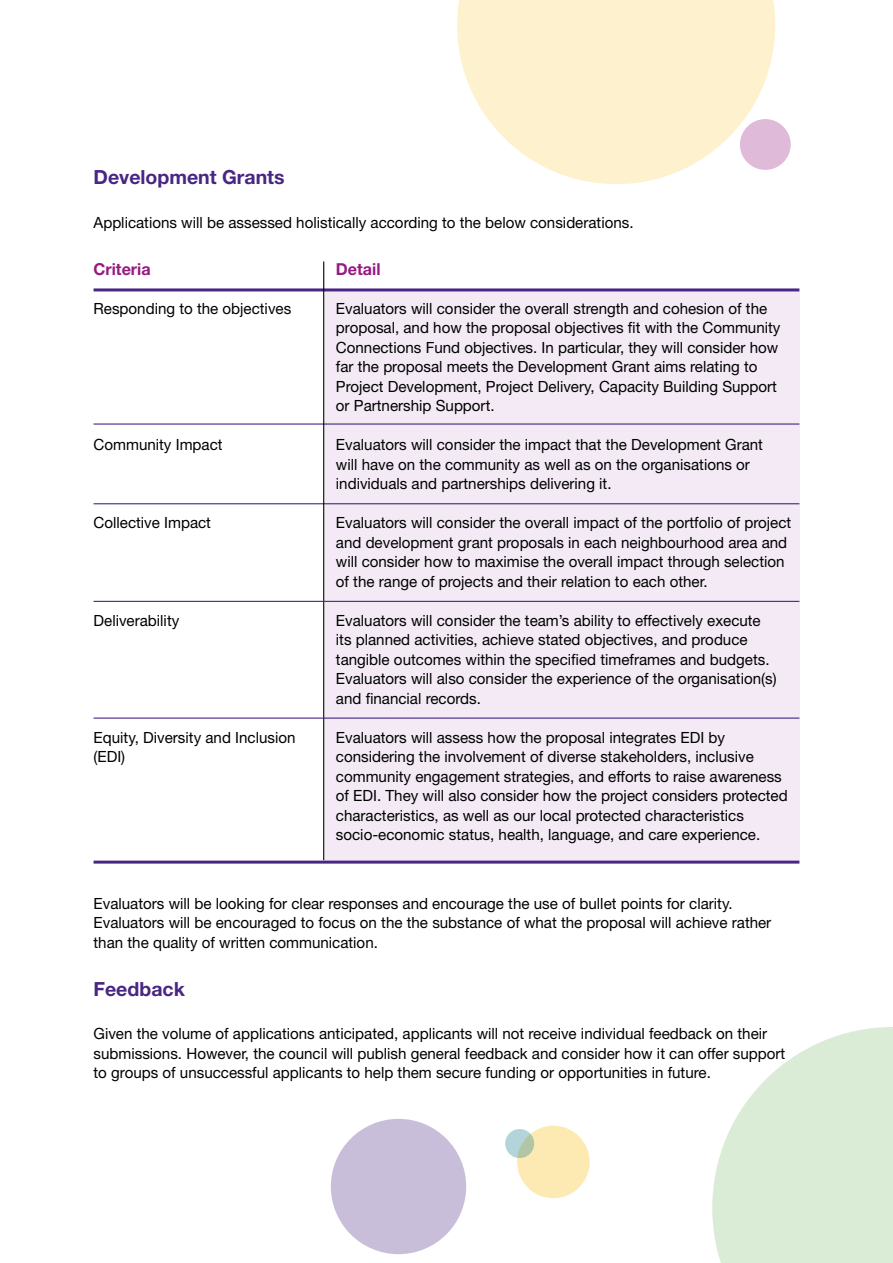
<style>
.page{position:relative;width:893px;height:1263px;background:#fff}
.page>*{position:absolute;margin:0;border:0;box-sizing:border-box;transform-origin:0 0}
.t1{font:700 19.5px "Helvetica Neue LT Std";color:#482683}
.t2{font:700 16.5px "Helvetica Neue LT Std";color:#951b81}
.t3{font:15.45px/19.5px "Helvetica Neue LT Std";color:#000}
</style>
<div class="page">
<div style="left:325px;top:291px;width:474px;height:570px;background:#f3eaf5"></div>
<hr style="left:94px;top:288px;width:705px;height:3px;background:#482683">
<hr style="left:94px;top:861px;width:705px;height:3px;background:#482683">
<hr style="left:94px;top:423px;width:705px;height:2px;background:#482683">
<hr style="left:94px;top:503px;width:705px;height:1px;background:#482683">
<svg style="left:712px;top:1027px;width:181px;height:236px"></svg>
<div style="left:517px;top:1125px;width:73px;height:73px;background:#fdeab3;border-radius:50%"></div>
<svg style="left:505px;top:1129px;width:29px;height:29px"></svg>
<div style="left:331px;top:1119px;width:135px;height:135px;background:#c8beda;border-radius:50%"></div>
<hr style="left:323px;top:261px;width:1px;height:599px;background:#000">
<svg style="left:457px;top:0;width:318px;height:184px;fill:#fef1cd"></svg>
<div style="left:740px;top:119px;width:51px;height:51px;background:#dfbbd9;border-radius:50%"></div>
<hr style="left:94px;top:601px;width:705px;height:1px;background:#482683">
<hr style="left:94px;top:717px;width:705px;height:2px;background:#482683">
<p class="t1" style="left:94px;top:165px;width:193px">Development Grants</p>
<p class="t3" style="left:94px;top:212px;width:542px">Applications will be assessed holistically according to the below considerations.</p>
<p class="t2" style="left:94px;top:259px;width:59px">Criteria</p>
<p class="t2" style="left:336px;top:259px;width:46px">Detail</p>
<p class="t3" style="left:94px;top:298px;width:199px">Responding to the objectives</p>
<p class="t3" style="left:336px;top:298px;width:446px">Evaluators will consider the overall strength and cohesion of the proposal, and how the proposal objectives fit with the Community Connections Fund objectives. In particular, they will consider how far the proposal meets the Development Grant aims relating to Project Development, Project Delivery, Capacity Building Support or Partnership Support.</p>
<p class="t3" style="left:94px;top:435px;width:131px">Community Impact</p>
<p class="t3" style="left:336px;top:435px;width:429px">Evaluators will consider the impact that the Development Grant will have on the community as well as on the organisations or individuals and partnerships delivering it.</p>
<p class="t3" style="left:94px;top:513px;width:119px">Collective Impact</p>
<p class="t3" style="left:336px;top:513px;width:457px">Evaluators will consider the overall impact of the portfolio of project and development grant proposals in each neighbourhood area and will consider how to maximise the overall impact through selection of the range of projects and their relation to each other.</p>
<p class="t3" style="left:94px;top:610px;width:87px">Deliverability</p>
<p class="t3" style="left:336px;top:610px;width:442px">Evaluators will consider the team’s ability to effectively execute its planned activities, achieve stated objectives, and produce tangible outcomes within the specified timeframes and budgets.<br>Evaluators will also consider the experience of the organisation(s) and financial records.</p>
<p class="t3" style="left:94px;top:727px;width:203px">Equity, Diversity and Inclusion (EDI)</p>
<p class="t3" style="left:336px;top:727px;width:453px">Evaluators will assess how the proposal integrates EDI by considering the involvement of diverse stakeholders, inclusive community engagement strategies, and efforts to raise awareness of EDI. They will also consider how the project considers protected characteristics, as well as our local protected characteristics socio-economic status, health, language, and care experience.</p>
<p class="t3" style="left:94px;top:893px;width:679px">Evaluators will be looking for clear responses and encourage the use of bullet points for clarity.<br>Evaluators will be encouraged to focus on the the substance of what the proposal will achieve rather than the quality of written communication.</p>
<p class="t1" style="left:94px;top:977px;width:93px">Feedback</p>
<p class="t3" style="left:94px;top:1024px;width:693px">Given the volume of applications anticipated, applicants will not receive individual feedback on their submissions. However, the council will publish general feedback and consider how it can offer support to groups of unsuccessful applicants to help them secure funding or opportunities in future.</p>
</div>
